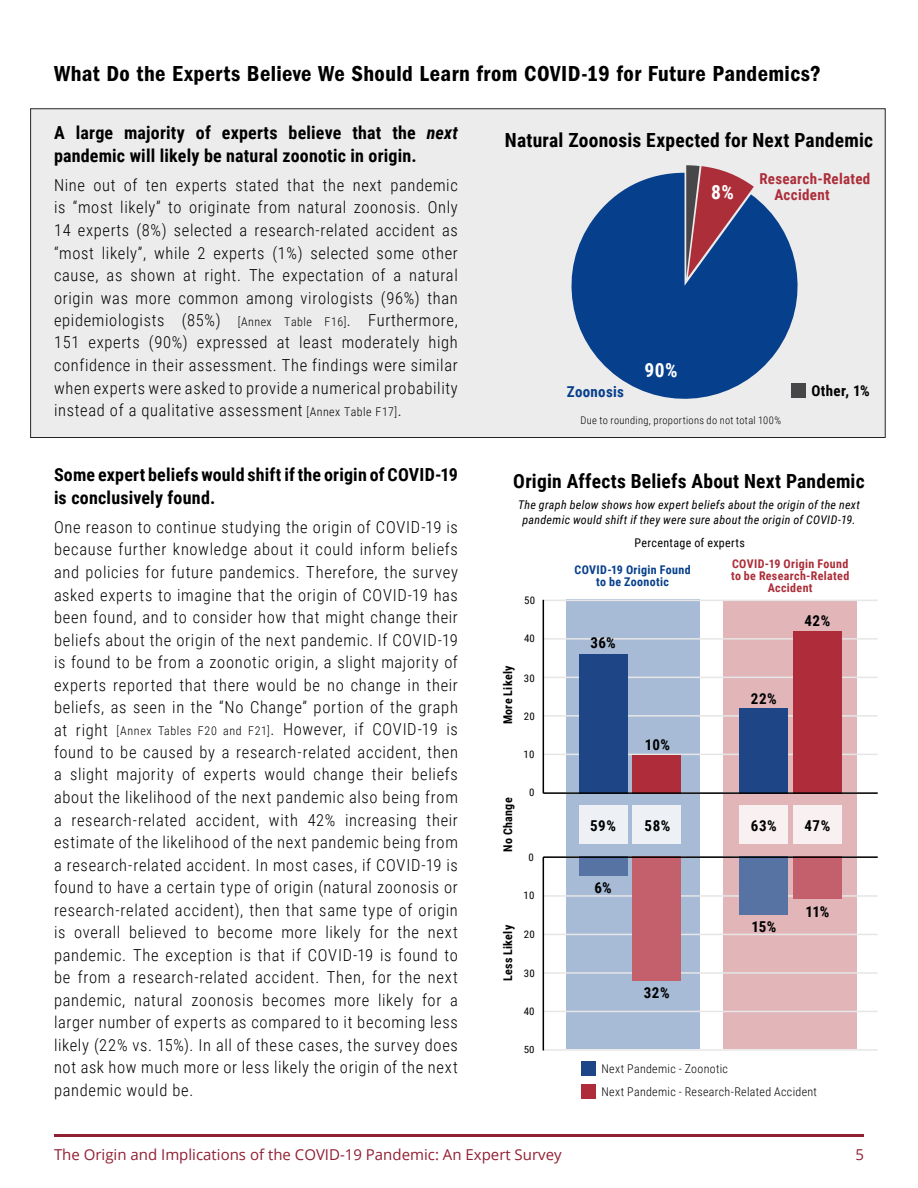
<style>
.page{position:relative;width:918px;height:1188px;background:#fff}
.page>*{position:absolute;margin:0;border:0;box-sizing:border-box;transform-origin:0 0}
.t1{font:22.5px "Franklin Gothic LT Pro Cn Dm";letter-spacing:.02em;color:#000}
.t2{font:700 19.5px "Roboto Condensed";letter-spacing:.01em;color:#000}
.t3{font:700 19.5px "Roboto Condensed";color:#fff}
.t4{font:700 18px/22.5px "Roboto Condensed";letter-spacing:.01em;color:#000}
.t5{font:300 16.5px/22.5px "Roboto Condensed";letter-spacing:.04em;color:#000;text-align:justify}
.t6{font:15px "Open Sans";color:#911f32}
.t7{font:700 15px "Roboto Condensed";letter-spacing:.025em;color:#000}
.t8{font:700 15px/15.8px "Roboto Condensed";letter-spacing:.02em;color:#ac2e39}
.t9{font:700 15px "Roboto Condensed";letter-spacing:.02em;color:#063f8b}
.t10{font:italic 12px/14.4px "Roboto Condensed";letter-spacing:.025em;color:#000;text-align:center}
.t11{font:300 12px/22px "Roboto Condensed";letter-spacing:.025em;color:#000}
.t12{font:700 12px/12px "Roboto Condensed";letter-spacing:.03em;color:#ac2e39;text-align:center}
.t13{font:700 12px/12px "Roboto Condensed";letter-spacing:.03em;color:#063f8b;text-align:center}
.t14{font:700 12px "Roboto Condensed";letter-spacing:.03em;color:#000}
.t15{font:12px "Roboto Condensed";letter-spacing:.03em;color:#000}
.t16{font:300 10.5px "Roboto Condensed";letter-spacing:.03em;color:#000}
.t17{font:10.35px "Roboto Condensed";color:#000;scale:1.05 1}
.t18{font:9.9px "Roboto Condensed";color:#000;scale:1.11 1}
.s1{font-style:italic}
.s2{font-size:12px}
</style>
<div class="page">
<div style="left:30px;top:108px;width:856px;height:330px;background:#ececed;border:1px solid #242424"></div>
<svg style="left:571px;top:173px;width:227px;height:226px;fill:#063f8b"></svg>
<svg style="left:686px;top:165px;width:68px;height:113px;background:#6d4d6e"></svg>
<div style="left:791px;top:383px;width:15px;height:15px;background:#474749"></div>
<div style="left:566px;top:600px;width:134px;height:449px;background:#a8bbd6"></div>
<div style="left:723px;top:601px;width:134px;height:448px;background:#e2b6b9"></div>
<div style="left:581px;top:1061px;width:15px;height:15px;background:#1e4586"></div>
<div style="left:581px;top:1084px;width:15px;height:15px;background:#af2c3a"></div>
<hr style="left:543px;top:754px;width:335px;height:1px;background:#e6e6e6">
<hr style="left:543px;top:715px;width:335px;height:2px;background:#e6e6e6">
<hr style="left:543px;top:677px;width:335px;height:1px;background:#e6e6e6">
<hr style="left:543px;top:638px;width:335px;height:2px;background:#e6e6e6">
<hr style="left:543px;top:600px;width:335px;height:1px;background:#e6e6e6">
<div style="left:793px;top:631px;width:49px;height:163px;background:#af2c3a"></div>
<div style="left:740px;top:708px;width:48px;height:86px;background:#1e4586"></div>
<div style="left:633px;top:755px;width:48px;height:39px;background:#af2c3a"></div>
<div style="left:579px;top:654px;width:48px;height:140px;background:#1e4586"></div>
<hr style="left:543px;top:895px;width:335px;height:2px;background:#e6e6e6">
<hr style="left:543px;top:934px;width:335px;height:1px;background:#e6e6e6">
<hr style="left:543px;top:972px;width:335px;height:2px;background:#e6e6e6">
<hr style="left:543px;top:1011px;width:335px;height:1px;background:#e6e6e6">
<hr style="left:543px;top:1049px;width:335px;height:2px;background:#e6e6e6">
<div style="left:793px;top:857px;width:49px;height:42px;background:#c3606b"></div>
<div style="left:740px;top:857px;width:48px;height:58px;background:#5673a4"></div>
<div style="left:633px;top:857px;width:48px;height:124px;background:#c3606b"></div>
<div style="left:579px;top:857px;width:48px;height:19px;background:#5673a4"></div>
<div style="left:579px;top:805px;width:48px;height:39px;background:#edf1f6"></div>
<div style="left:633px;top:805px;width:48px;height:39px;background:#edf1f6"></div>
<div style="left:740px;top:805px;width:48px;height:39px;background:#f9f0f1"></div>
<div style="left:793px;top:805px;width:49px;height:39px;background:#f9f0f1"></div>
<hr style="left:543px;top:600px;width:1px;height:193px;background:#000">
<hr style="left:543px;top:792px;width:335px;height:2px;background:#000">
<hr style="left:543px;top:857px;width:1px;height:193px;background:#000">
<hr style="left:543px;top:856px;width:335px;height:2px;background:#000">
<hr style="left:54px;top:1134px;width:810px;height:2px;background:#911f32">
<h1 class="t1" style="left:54px;top:61px;width:768px">What Do the Experts Believe We Should Learn from COVID-19 for Future Pandemics?</h1>
<p class="t4" style="left:54px;top:121px;width:405px">A large majority of experts believe that the <span class="s1">next </span>pandemic will likely be natural zoonotic in origin.</p>
<p class="t5" style="left:54px;top:173px;width:405px">Nine out of ten experts stated that the next pandemic is “most likely” to originate from natural zoonosis. Only 14 experts (8%) selected a research-related accident as “most likely”, while 2 experts (1%) selected some other cause, as shown at right. The expectation of a natural origin was more common among virologists (96%) than epidemiologists (85%) <span class="s2">[Annex Table F16]</span>. Furthermore, 151 experts (90%) expressed at least moderately high confidence in their assessment. The findings were similar when experts were asked to provide a numerical probability instead of a qualitative assessment <span class="s2">[Annex Table F17]</span>.</p>
<p class="t4" style="left:54px;top:463px;width:405px">Some expert beliefs would shift if the origin of COVID-19 is conclusively found.</p>
<p class="t5" style="left:54px;top:515px;width:405px">One reason to continue studying the origin of COVID-19 is because further knowledge about it could inform beliefs and policies for future pandemics. Therefore, the survey asked experts to imagine that the origin of COVID-19 has been found, and to consider how that might change their beliefs about the origin of the next pandemic. If COVID-19 is found to be from a zoonotic origin, a slight majority of experts reported that there would be no change in their beliefs, as seen in the “No Change” portion of the graph at right <span class="s2">[Annex Tables F20 and F21]</span>. However, if COVID-19 is found to be caused by a research-related accident, then a slight majority of experts would change their beliefs about the likelihood of the next pandemic also being from a research-related accident, with 42% increasing their estimate of the likelihood of the next pandemic being from a research-related accident. In most cases, if COVID-19 is found to have a certain type of origin (natural zoonosis or research-related accident), then that same type of origin is overall believed to become more likely for the next pandemic. The exception is that if COVID-19 is found to be from a research-related accident. Then, for the next pandemic, natural zoonosis becomes more likely for a larger number of experts as compared to it becoming less likely (22% vs. 15%). In all of these cases, the survey does not ask how much more or less likely the origin of the next pandemic would be.</p>
<p class="t2" style="left:505px;top:127px;width:370px">Natural Zoonosis Expected for Next Pandemic</p>
<p class="t3" style="left:711px;top:178px;width:24px">8%</p>
<p class="t8" style="left:774px;top:170px;width:97px;text-indent:-15px">Research-Related<br>Accident</p>
<p class="t9" style="left:567px;top:382px;width:59px">Zoonosis</p>
<p class="t3" style="left:644px;top:356px;width:35px">90%</p>
<p class="t7" style="left:811px;top:380px;width:60px">Other, 1%</p>
<p class="t16" style="left:580px;top:413px;width:202px">Due to rounding, proportions do not total 100%</p>
<p class="t2" style="left:513px;top:467px;width:353px">Origin Affects Beliefs About Next Pandemic</p>
<p class="t10" style="left:518px;top:497px;width:343px">The graph below shows how expert beliefs about the origin of the next pandemic would shift if they were sure about the origin of COVID-19.</p>
<p class="t15" style="left:635px;top:534px;width:112px">Percentage of experts</p>
<p class="t17" style="left:524px;top:593px;width:12px">50</p>
<p class="t14" style="left:499px;top:724px;width:60px;rotate:-90deg">More Likely</p>
<p class="t17" style="left:524px;top:631px;width:12px">40</p>
<p class="t17" style="left:524px;top:671px;width:12px">30</p>
<p class="t17" style="left:524px;top:709px;width:12px">20</p>
<p class="t17" style="left:524px;top:747px;width:12px">10</p>
<p class="t14" style="left:499px;top:852px;width:56px;rotate:-90deg">No Change</p>
<p class="t17" style="left:529px;top:785px;width:7px">0</p>
<p class="t17" style="left:529px;top:850px;width:7px">0</p>
<p class="t14" style="left:499px;top:981px;width:58px;rotate:-90deg">Less Likely</p>
<p class="t17" style="left:524px;top:889px;width:12px">10</p>
<p class="t17" style="left:524px;top:927px;width:12px">20</p>
<p class="t17" style="left:524px;top:966px;width:12px">30</p>
<p class="t17" style="left:524px;top:1004px;width:12px">40</p>
<p class="t18" style="left:524px;top:1043px;width:11px">50</p>
<p class="t13" style="left:574px;top:563px;width:118px">COVID-19 Origin Found to be Zoonotic</p>
<p class="t12" style="left:731px;top:557px;width:120px">COVID-19 Origin Found to be Research-Related<br>Accident</p>
<p class="t7" style="left:590px;top:632px;width:27px">36%</p>
<p class="t7" style="left:645px;top:734px;width:27px">10%</p>
<p class="t7" style="left:751px;top:688px;width:27px">22%</p>
<p class="t7" style="left:805px;top:610px;width:27px">42%</p>
<p class="t7" style="left:590px;top:815px;width:27px">59%</p>
<p class="t7" style="left:645px;top:815px;width:27px">58%</p>
<p class="t7" style="left:751px;top:815px;width:27px">63%</p>
<p class="t7" style="left:805px;top:815px;width:27px">47%</p>
<p class="t7" style="left:595px;top:878px;width:19px">6%</p>
<p class="t7" style="left:644px;top:982px;width:27px">32%</p>
<p class="t7" style="left:751px;top:917px;width:27px">15%</p>
<p class="t7" style="left:805px;top:901px;width:26px">11%</p>
<p class="t11" style="left:602px;top:1058px;width:217px">Next Pandemic - Zoonotic<br>Next Pandemic - Research-Related Accident</p>
<p class="t6" style="left:54px;top:1144px;width:509px">The Origin and Implications of the COVID-19 Pandemic: An Expert Survey</p>
<p class="t6" style="left:855px;top:1144px;width:10px">5</p>
</div>
